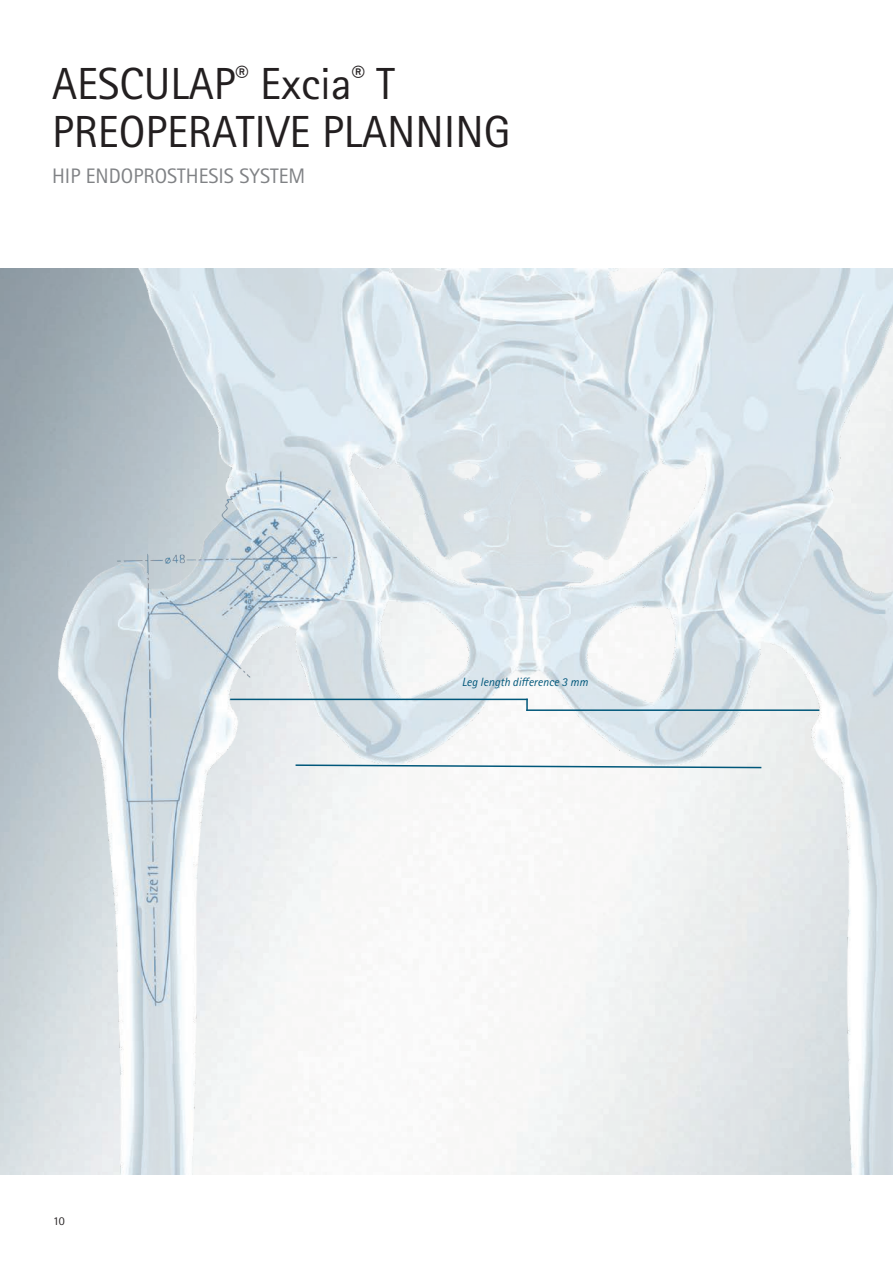
<style>
.page{position:relative;width:893px;height:1263px;background:#fff}
.page>*{position:absolute;margin:0;border:0;box-sizing:border-box;transform-origin:0 0}
.t1{font:45px/48px "Rotis Sans Serif Pro";color:#231f20}
.t2{font:21px "Rotis Sans Serif Pro";color:#808285}
.t3{font:italic 12px "Rotis Sans Serif Pro";color:#00577a}
.t4{font:12px "Rotis Sans Serif Pro";color:#231f20}
</style>
<div class="page">
<img style="left:23px;top:269px;width:870px;height:906px">
<svg style="left:294px;top:764px;width:469px;height:5px"></svg>
<hr style="left:526px;top:709px;width:293px;height:2px;background:#00577a">
<hr style="left:230px;top:699px;width:298px;height:1px;background:#00577a">
<svg style="left:526px;top:700px;width:2px;height:11px"></svg>
<p class="t1" style="left:52px;top:60px;width:460px">AESCULAP<sup>®</sup> Excia<sup>®</sup> T<br>PREOPERATIVE PLANNING</p>
<p class="t2" style="left:52px;top:164px;width:255px">HIP ENDOPROSTHESIS SYSTEM</p>
<p class="t4" style="left:53px;top:1213px;width:13px">10</p>
<p class="t3" style="left:462px;top:675px;width:128px">Leg length difference 3 mm</p>
</div>
